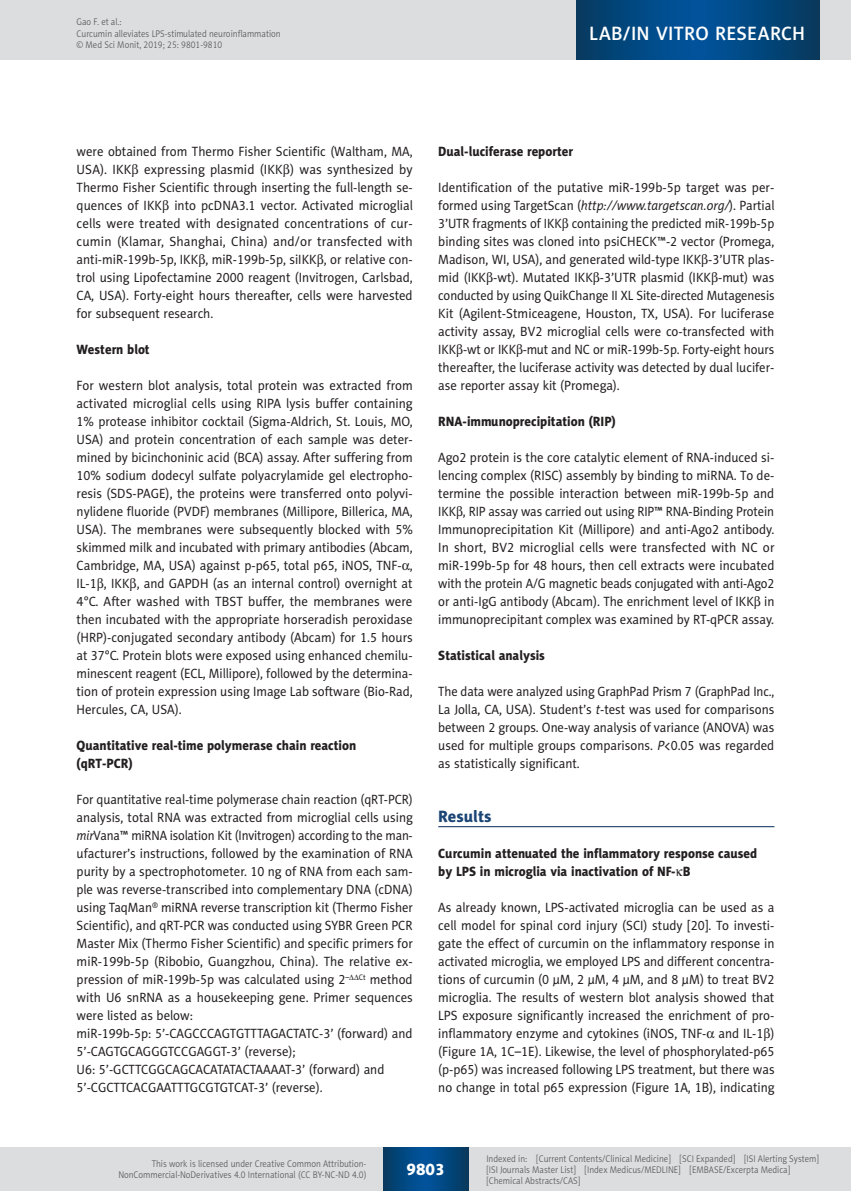
<style>
.page{position:relative;width:851px;height:1191px;background:#fff}
.page>*{position:absolute;margin:0;border:0;box-sizing:border-box;transform-origin:0 0}
.t1{font:19.5px "Naomi Sans EFN Medium";letter-spacing:.01em;color:#fff}
.MSM_Headline_1{font:16.5px "Naomi Sans EFN Heavy";color:#1a4574}
.t2{font:16.5px "Naomi Sans EFN Heavy";color:#fff}
.MSM_Body{font:13.5px/18px "Naomi Sans EFN";color:#231f20;text-align:justify;scale:.95 1}
.MSM_Body-2{font:13.5px/18px "Naomi Sans EFN";color:#231f20;text-align:justify;scale:.94 1}
.MSM_Body-3{font:13.5px/18px "Naomi Sans EFN";color:#231f20;text-align:justify;scale:.96 1}
.MSM_Body-4{font:13.5px/18px "Naomi Sans EFN";color:#231f20;text-align:justify;scale:.93 1}
.MSM_Headline_2{font:13.5px/18px "Naomi Sans EFN Heavy";color:#231f20;scale:.95 1}
.MSM_Body_no_before{font:13.5px "Naomi Sans EFN";color:#231f20;scale:.95 1}
.MSM_pagina_zywa{font:9.75px/11.2px "Naomi Sans EFN Light";color:#57585a;scale:.9 1}
.MSM_pagina_sygnatura{font:9.75px "Naomi Sans EFN Light";color:#57585a;scale:.9 1}
.s1{font-family:"Standard Sym L"}
.s2{font-style:italic}
</style>
<div class="page">
<hr style="left:438px;top:826px;width:336px;height:1px;background:#00295c">
<div style="left:0;top:1148px;width:850px;height:43px;background:#dcdddf"></div>
<svg style="left:383px;top:1147px;width:85px;height:43px;background:#02477e"></svg>
<div style="left:0;top:0;width:850px;height:60px;background:#dcdddf"></div>
<svg style="left:576px;top:0;width:243px;height:60px;background:#02477e"></svg>
<p class="MSM_pagina_zywa" style="left:77px;top:16px;width:228px">Gao F. et al.:<br>Curcumin alleviates LPS-stimulated neuroinflammation</p>
<p class="MSM_pagina_sygnatura" style="left:77px;top:39px;width:163px">© Med Sci Monit, 2019; 25: 9801-9810</p>
<h1 class="t1" style="left:589px;top:22px;width:217px">LAB/IN VITRO RESEARCH</h1>
<p class="MSM_Body" style="left:77px;top:142px;width:355px">were obtained from Thermo Fisher Scientific (Waltham, MA, USA). IKK<span class="s1">b</span> expressing plasmid (IKK<span class="s1">b</span>) was synthesized by Thermo Fisher Scientific through inserting the full-length se&shy;quences of IKK<span class="s1">b</span> into pcDNA3.1 vector. Activated microglial cells were treated with designated concentrations of cur&shy;cumin (Klamar, Shanghai, China) and/or transfected with anti-miR-199b-5p, IKK<span class="s1">b</span>, miR-199b-5p, siIKK<span class="s1">b</span>, or relative con&shy;trol using Lipofectamine 2000 reagent (Invitrogen, Carlsbad, CA, USA). Forty-eight hours thereafter, cells were harvested for subsequent research.</p>
<p class="MSM_Headline_2" style="left:77px;top:340px;width:78px">Western blot</p>
<p class="MSM_Body" style="left:77px;top:376px;width:355px">For western blot analysis, total protein was extracted from activated microglial cells using RIPA lysis buffer containing 1% protease inhibitor cocktail (Sigma-Aldrich, St. Louis, MO, USA) and protein concentration of each sample was deter&shy;mined by bicinchoninic acid (BCA) assay. After suffering from 10% sodium dodecyl sulfate polyacrylamide gel electropho&shy;resis (SDS-PAGE), the proteins were transferred onto polyvi&shy;nylidene fluoride (PVDF) membranes (Millipore, Billerica, MA, USA). The membranes were subsequently blocked with 5% skimmed milk and incubated with primary antibodies (Abcam, Cambridge, MA, USA) against p-p65, total p65, iNOS, TNF-<span class="s1">a</span>, IL-1<span class="s1">b</span>, IKK<span class="s1">b</span>, and GAPDH (as an internal control) overnight at 4°C. After washed with TBST buffer, the membranes were then incubated with the appropriate horseradish peroxidase (HRP)-conjugated secondary antibody (Abcam) for 1.5 hours at 37°C. Protein blots were exposed using enhanced chemilu&shy;minescent reagent (ECL, Millipore), followed by the determina&shy;tion of protein expression using Image Lab software (Bio-Rad, Hercules, CA, USA).</p>
<p class="MSM_Headline_2" style="left:77px;top:736px;width:296px">Quantitative real-time polymerase chain reaction (qRT-PCR)</p>
<p class="MSM_Body-2" style="left:77px;top:790px;width:359px">For quantitative real-time polymerase chain reaction (qRT-PCR) analysis, total RNA was extracted from microglial cells using <span class="s2">mir</span>Vana™ miRNA isolation Kit (Invitrogen) according to the man&shy;ufacturer’s instructions, followed by the examination of RNA purity by a spectrophotometer. 10 ng of RNA from each sam&shy;ple was reverse-transcribed into complementary DNA (cDNA) using TaqMan<sup>®</sup> miRNA reverse transcription kit (Thermo Fisher Scientific), and qRT-PCR was conducted using SYBR Green PCR Master Mix (Thermo Fisher Scientific) and specific primers for miR-199b-5p (Ribobio, Guangzhou, China). The relative ex&shy;pression of miR-199b-5p was calculated using 2<sup>–</sup><sup>DD</sup><sup>Ct</sup> method with U6 snRNA as a housekeeping gene. Primer sequences were listed as below:</p>
<p class="MSM_Body_no_before" style="left:77px;top:1025px;width:355px">miR-199b-5p: 5’-CAGCCCAGTGTTTAGACTATC-3’ (forward) and</p>
<p class="MSM_Body_no_before" style="left:77px;top:1043px;width:232px">5’-CAGTGCAGGGTCCGAGGT-3’ (reverse);</p>
<p class="MSM_Body_no_before" style="left:77px;top:1061px;width:325px">U6: 5’-GCTTCGGCAGCACATATACTAAAAT-3’ (forward) and</p>
<p class="MSM_Body_no_before" style="left:77px;top:1079px;width:260px">5’-CGCTTCACGAATTTGCGTGTCAT-3’ (reverse).</p>
<p class="MSM_Headline_2" style="left:438px;top:142px;width:143px">Dual-luciferase reporter</p>
<p class="MSM_Body-3" style="left:438px;top:178px;width:352px">Identification of the putative miR-199b-5p target was per&shy;formed using TargetScan (<span class="s2">http://www.targetscan.org/</span>). Partial 3’UTR fragments of IKK<span class="s1">b</span> containing the predicted miR-199b-5p binding sites was cloned into psiCHECK™-2 vector (Promega, Madison, WI, USA), and generated wild-type IKK<span class="s1">b</span>-3’UTR plas&shy;mid (IKK<span class="s1">b</span>-wt). Mutated IKK<span class="s1">b</span>-3’UTR plasmid (IKK<span class="s1">b</span>-mut) was conducted by using QuikChange II XL Site-directed Mutagenesis Kit (Agilent-Stmiceagene, Houston, TX, USA). For luciferase activity assay, BV2 microglial cells were co-transfected with IKK<span class="s1">b</span>-wt or IKK<span class="s1">b</span>-mut and NC or miR-199b-5p. Forty-eight hours thereafter, the luciferase activity was detected by dual lucifer&shy;ase reporter assay kit (Promega).</p>
<p class="MSM_Headline_2" style="left:438px;top:412px;width:188px">RNA-immunoprecipitation (RIP)</p>
<p class="MSM_Body" style="left:438px;top:448px;width:355px">Ago2 protein is the core catalytic element of RNA-induced si&shy;lencing complex (RISC) assembly by binding to miRNA. To de&shy;termine the possible interaction between miR-199b-5p and IKK<span class="s1">b</span>, RIP assay was carried out using RIP™ RNA-Binding Protein Immunoprecipitation Kit (Millipore) and anti-Ago2 antibody.<br>In short, BV2 microglial cells were transfected with NC or miR-199b-5p for 48 hours, then cell extracts were incubated with the protein A/G magnetic beads conjugated with anti-Ago2 or anti-IgG antibody (Abcam). The enrichment level of IKK<span class="s1">b</span> in immunoprecipitant complex was examined by RT-qPCR assay.</p>
<p class="MSM_Headline_2" style="left:438px;top:646px;width:114px">Statistical analysis</p>
<p class="MSM_Body-4" style="left:438px;top:682px;width:363px">The data were analyzed using GraphPad Prism 7 (GraphPad Inc., La Jolla, CA, USA). Student’s <span class="s2">t</span>-test was used for comparisons between 2 groups. One-way analysis of variance (ANOVA) was used for multiple groups comparisons. <span class="s2">P</span>&lt;0.05 was regarded as statistically significant.</p>
<p class="MSM_Headline_1" style="left:438px;top:806px;width:55px">Results</p>
<p class="MSM_Headline_2" style="left:438px;top:844px;width:337px">Curcumin attenuated the inflammatory response caused by LPS in microglia via inactivation of NF-<span class="s1">k</span>B</p>
<p class="MSM_Body" style="left:438px;top:898px;width:355px">As already known, LPS-activated microglia can be used as a cell model for spinal cord injury (SCI) study [20]. To investi&shy;gate the effect of curcumin on the inflammatory response in activated microglia, we employed LPS and different concentra&shy;tions of curcumin (0 µM, 2 µM, 4 µM, and 8 µM) to treat BV2 microglia. The results of western blot analysis showed that LPS exposure significantly increased the enrichment of pro&shy;inflammatory enzyme and cytokines (iNOS, TNF-<span class="s1">a</span> and IL-1<span class="s1">b</span>) (Figure 1A, 1C–1E). Likewise, the level of phosphorylated-p65 (p-p65) was increased following LPS treatment, but there was no change in total p65 expression (Figure 1A, 1B), indicating</p>
<p class="MSM_pagina_zywa" style="left:118px;top:1158px;width:277px;text-align:right">This work is licensed under Creative Common Attribution-<br>NonCommercial-NoDerivatives 4.0 International (CC BY-NC-ND 4.0)</p>
<p class="t2" style="left:406px;top:1159px;width:40px">9803</p>
<p class="MSM_pagina_zywa" style="left:486px;top:1152px;width:371px">Indexed in: [Current Contents/Clinical Medicine] [SCI Expanded] [ISI Alerting System] [ISI Journals Master List] [Index Medicus/MEDLINE] [EMBASE/Excerpta Medica] [Chemical Abstracts/CAS]</p>
</div>
